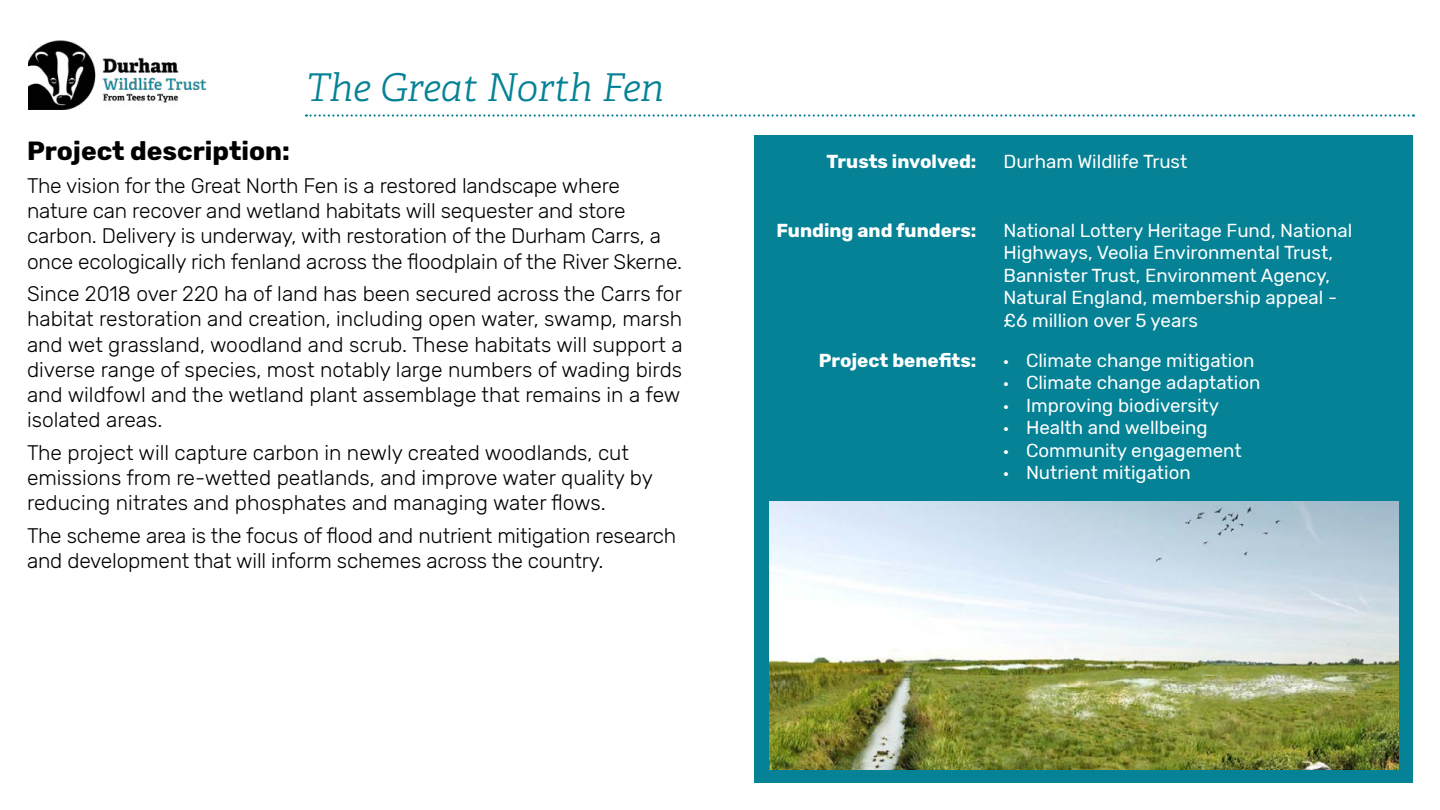
<style>
.page{position:relative;width:1440px;height:810px;background:#fff}
.page>*{position:absolute;margin:0;border:0;box-sizing:border-box;transform-origin:0 0}
.t1{font:italic 300 38.25px "Adelle";color:#058295}
.t2{font:700 26.25px "Rubik";color:#000}
.t3{font:300 21px/25.2px "Rubik";letter-spacing:-.01em;color:#000}
.t4{font:18.75px/22.5px "Rubik";color:#fff}
.t5{font:700 18.75px "Rubik";color:#fff}
.s1{font-family:"Myriad Pro"}
</style>
<div class="page">
<img style="left:29px;top:40px;width:178px;height:70px">
<svg style="left:306px;top:114px;width:1108px;height:3px"></svg>
<div style="left:755px;top:136px;width:658px;height:647px;background:#058295"></div>
<img style="left:769px;top:502px;width:630px;height:268px">
<h1 class="t1" style="left:306px;top:60px;width:360px">The Great North Fen</h1>
<p class="t2" style="left:27px;top:136px;width:264px">Project description:</p>
<p class="t3" style="left:27px;top:174px;width:657px">The vision for the Great North Fen is a restored landscape where nature can recover and wetland habitats will sequester and store carbon. Delivery is underway, with restoration of the Durham Carrs, a once ecologically rich fenland across the floodplain of the River Skerne.</p>
<p class="t3" style="left:27px;top:282px;width:657px;text-align:justify">Since 2018 over 220 ha of land has been secured across the Carrs for habitat restoration and creation, including open water, swamp, marsh and wet grassland, woodland and scrub. These habitats will support a diverse range of species, most notably large numbers of wading birds and wildfowl and the wetland plant assemblage that remains in a few isolated areas.</p>
<p class="t3" style="left:27px;top:441px;width:627px">The project will capture carbon in newly created woodlands, cut emissions from re-wetted peatlands, and improve water quality by reducing nitrates and phosphates and managing water flows.</p>
<p class="t3" style="left:27px;top:524px;width:651px">The scheme area is the focus of flood and nutrient mitigation research and development that will inform schemes across the country.</p>
<p class="t5" style="left:827px;top:150px;width:151px">Trusts involved:</p>
<p class="t5" style="left:776px;top:219px;width:202px">Funding and funders:</p>
<p class="t5" style="left:819px;top:349px;width:159px">Project benefits:</p>
<p class="t4" style="left:1004px;top:150px;width:185px">Durham Wildlife Trust</p>
<p class="t4" style="left:1004px;top:219px;width:350px">National Lottery Heritage Fund, National Highways, Veolia Environmental Trust, Bannister Trust, Environment Agency, Natural England, membership appeal - £6 million over 5 years</p>
<p class="t4" style="left:1004px;top:349px;width:252px"><span class="s1">•</span> Climate change mitigation</p>
<p class="t4" style="left:1004px;top:372px;width:258px"><span class="s1">•</span> Climate change adaptation</p>
<p class="t4" style="left:1004px;top:394px;width:217px"><span class="s1">•</span> Improving biodiversity</p>
<p class="t4" style="left:1004px;top:417px;width:206px"><span class="s1">•</span> Health and wellbeing</p>
<p class="t4" style="left:1004px;top:439px;width:240px"><span class="s1">•</span> Community engagement</p>
<p class="t4" style="left:1004px;top:462px;width:189px"><span class="s1">•</span> Nutrient mitigation</p>
</div>
